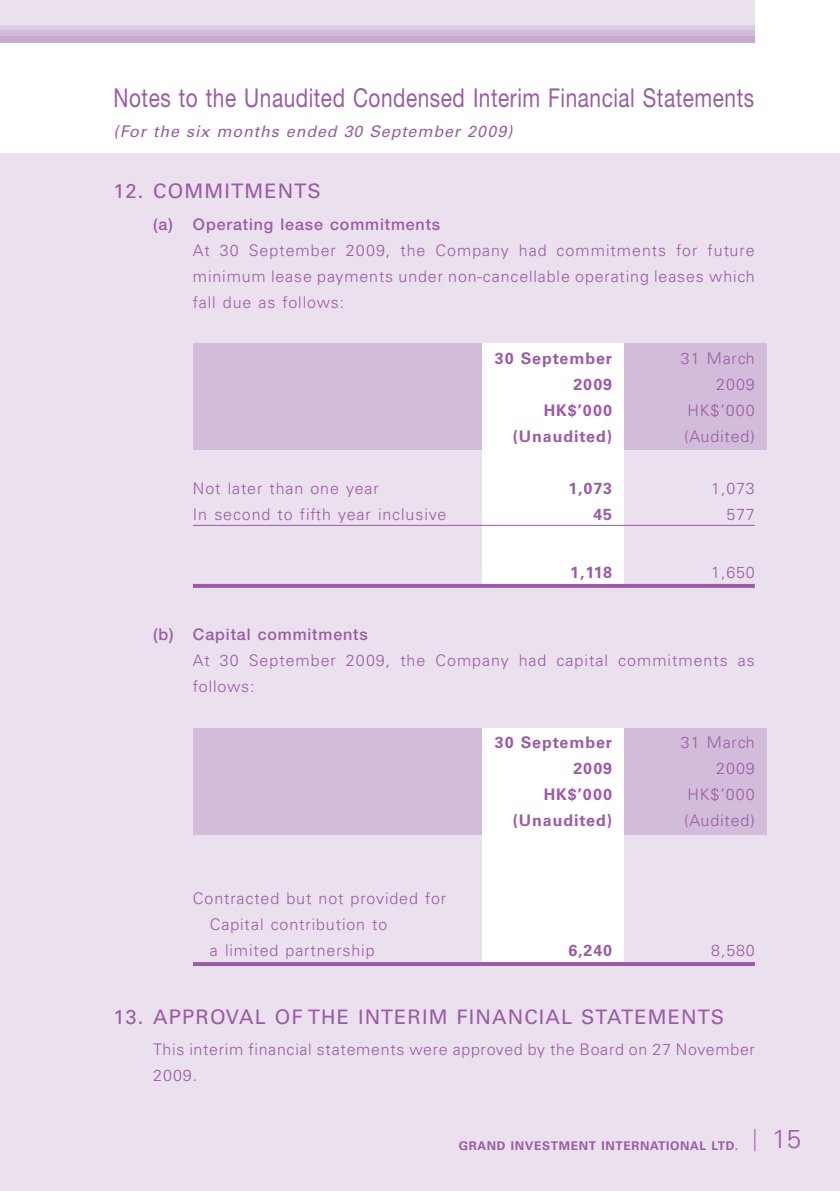
<style>
.page{position:relative;width:840px;height:1191px;background:#fff}
.page>*{position:absolute;margin:0;border:0;box-sizing:border-box;transform-origin:0 0}
.t1{font:26px "Helvetica Neue LT Std";letter-spacing:.025em;color:#9b5ba5;scale:.8 1}
.t2{font:300 26px "Univers LT Std";color:#9b5ba5}
.t3{font:20px "Univers LT Std";letter-spacing:.055em;color:#9b5ba5}
.t4{font:300 16px/26px "Univers LT Std";letter-spacing:.055em;color:#9b5ba5}
.t5{font:700 16px "Univers LT Std";letter-spacing:.055em;color:#9b5ba5}
.t6{font:italic 16px "Univers LT Std";letter-spacing:.055em;color:#9b5ba5}
.t7{font:700 12px "Univers LT Std";letter-spacing:.055em;color:#9b5ba5}
.s1{font-family:"Helvetica Neue LT Std";font-weight:500}
</style>
<div class="page">
<div style="left:0;top:153px;width:839px;height:1038px;background:#ebe0ee"></div>
<svg style="left:754px;top:1128px;width:1px;height:23px"></svg>
<div style="left:0;top:0;width:754px;height:35px;background:#ebe0ee"></div>
<div style="left:0;top:25px;width:754px;height:10px;background:#decee4"></div>
<div style="left:0;top:33px;width:754px;height:10px;background:#c8aad0"></div>
<div style="left:0;top:30px;width:754px;height:6px;background:#d3bcda"></div>
<div style="left:193px;top:344px;width:572px;height:106px;background:#d3bcda"></div>
<div style="left:482px;top:344px;width:142px;height:241px;background:#fff"></div>
<hr style="left:193px;top:525px;width:561px;height:1px;background:#9b5ba5">
<hr style="left:193px;top:584px;width:561px;height:4px;background:#9b5ba5">
<div style="left:193px;top:728px;width:572px;height:106px;background:#d3bcda"></div>
<div style="left:482px;top:728px;width:142px;height:236px;background:#fff"></div>
<hr style="left:193px;top:962px;width:561px;height:4px;background:#9b5ba5">
<p class="t1" style="left:113px;top:82px;width:802px">Notes to the Unaudited Condensed Interim Financial Statements</p>
<p class="t6" style="left:113px;top:121px;width:400px">(For the six months ended 30 September 2009)</p>
<p class="t3" style="left:113px;top:179px;width:209px">12. COMMITMENTS</p>
<p class="t4" style="left:193px;top:211px;width:563px;text-indent:-40px"><span class="s1">(a) Operating lease commitments<br></span>At 30 September 2009, the Company had commitments for future minimum lease payments under non-cancellable operating leases which fall due as follows:</p>
<p class="t5" style="left:494px;top:349px;width:119px">30 September</p>
<p class="t4" style="left:680px;top:345px;width:75px">31 March</p>
<p class="t5" style="left:573px;top:375px;width:40px">2009</p>
<p class="t4" style="left:715px;top:371px;width:39px">2009</p>
<p class="t5" style="left:543px;top:401px;width:70px">HK$’000</p>
<p class="t4" style="left:687px;top:397px;width:69px">HK$’000</p>
<p class="t5" style="left:512px;top:427px;width:101px">(Unaudited)</p>
<p class="t4" style="left:683px;top:423px;width:72px">(Audited)</p>
<p class="t4" style="left:193px;top:475px;width:187px">Not later than one year</p>
<p class="t5" style="left:568px;top:479px;width:45px">1,073</p>
<p class="t4" style="left:710px;top:475px;width:45px">1,073</p>
<p class="t4" style="left:193px;top:501px;width:255px">In second to fifth year inclusive</p>
<p class="t5" style="left:593px;top:505px;width:20px">45</p>
<p class="t4" style="left:726px;top:501px;width:30px">577</p>
<p class="t5" style="left:570px;top:563px;width:43px">1,118</p>
<p class="t4" style="left:710px;top:559px;width:45px">1,650</p>
<p class="t4" style="left:193px;top:621px;width:563px;text-indent:-40px"><span class="s1">(b) Capital commitments<br></span>At 30 September 2009, the Company had capital commitments as follows:</p>
<p class="t4" style="left:210px;top:885px;width:238px;text-indent:-17px">Contracted but not provided for<br>Capital contribution to<br>a limited partnership</p>
<p class="t5" style="left:494px;top:733px;width:119px">30 September</p>
<p class="t4" style="left:680px;top:729px;width:75px">31 March</p>
<p class="t5" style="left:573px;top:759px;width:40px">2009</p>
<p class="t4" style="left:715px;top:755px;width:39px">2009</p>
<p class="t5" style="left:543px;top:785px;width:70px">HK$’000</p>
<p class="t4" style="left:687px;top:781px;width:69px">HK$’000</p>
<p class="t5" style="left:512px;top:811px;width:101px">(Unaudited)</p>
<p class="t4" style="left:683px;top:807px;width:72px">(Audited)</p>
<p class="t5" style="left:568px;top:941px;width:45px">6,240</p>
<p class="t4" style="left:710px;top:937px;width:45px">8,580</p>
<p class="t3" style="left:113px;top:1004px;width:611px">13. APPROVAL OF THE INTERIM FINANCIAL STATEMENTS</p>
<p class="t4" style="left:153px;top:1036px;width:603px">This interim financial statements were approved by the Board on 27 November<br>2009.</p>
<p class="t7" style="left:458px;top:1138px;width:281px">GRAND INVESTMENT INTERNATIONAL LTD.</p>
<p class="t2" style="left:771px;top:1123px;width:31px">15</p>
</div>
